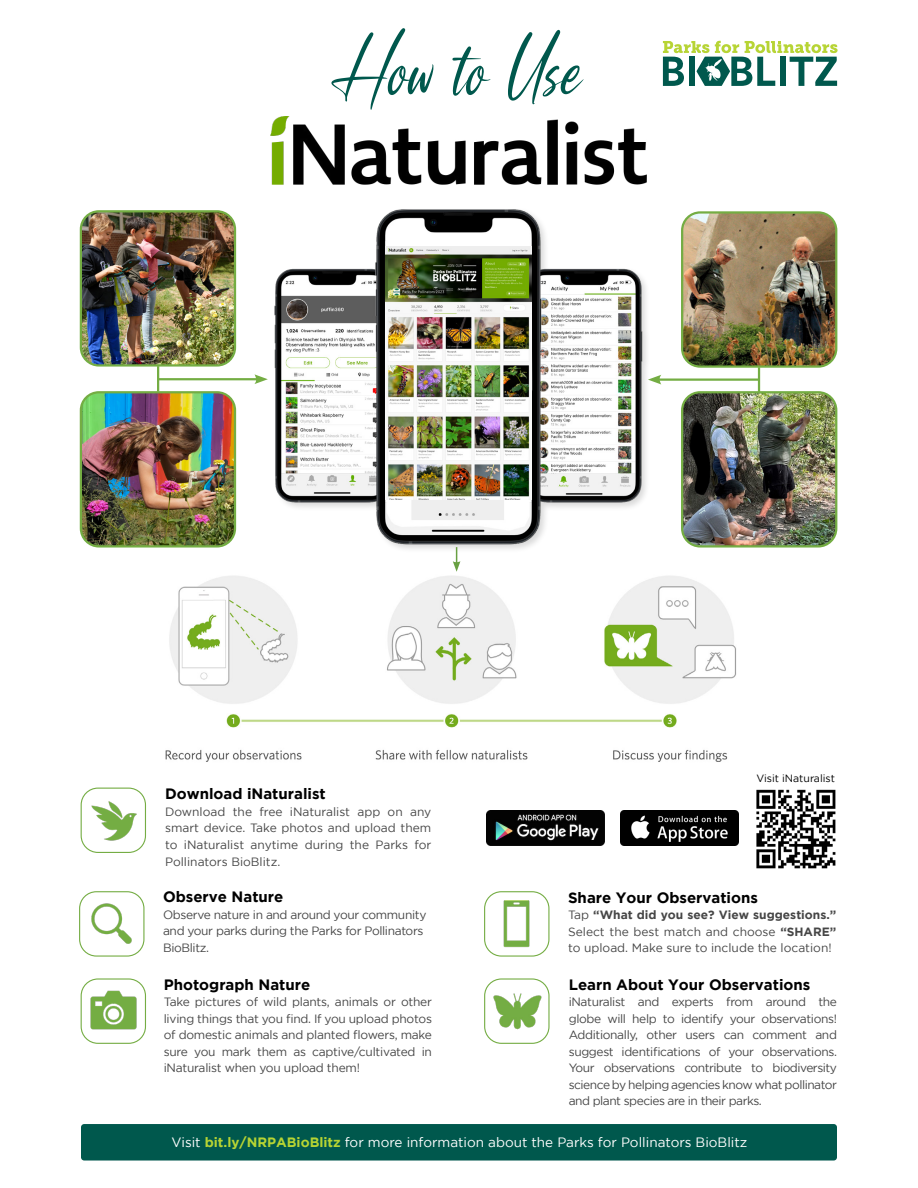
<style>
.page{position:relative;width:918px;height:1188px;background:#fff}
.page>*{position:absolute;margin:0;border:0;box-sizing:border-box;transform-origin:0 0}
.t1{font:75px "La Compagniedes Hirondelles";color:#00584d}
.t2{font:700 15px "Gotham";color:#000}
.t3{font:13.5px "Gotham";color:#fff}
.t4{font:12px/16.5px "Gotham";letter-spacing:-.03em;color:#464646;text-align:justify}
.t5{font:10.5px "Gotham";color:#000}
.s1{font-weight:700}
.s2{font-weight:700;color:#b7d433}
</style>
<div class="page">
<hr style="left:158px;top:378px;width:101px;height:2px;background:#74ad43">
<svg style="left:254px;top:374px;width:7px;height:10px"></svg>
<hr style="left:157px;top:366px;width:2px;height:26px;background:#74ad43">
<img style="left:261px;top:209px;width:386px;height:340px">
<img style="left:271px;top:116px;width:375px;height:69px">
<img style="left:81px;top:788px;width:64px;height:64px">
<div style="left:81px;top:788px;width:65px;height:65px;border:1px solid #75ad44;border-radius:17px"></div>
<img style="left:91px;top:903px;width:41px;height:41px">
<div style="left:79px;top:891px;width:65px;height:66px;border:1px solid #75ad44;border-radius:17px"></div>
<div style="left:81px;top:1124px;width:756px;height:37px;background:#00584d;border-radius:3px"></div>
<img style="left:81px;top:213px;width:152px;height:151px">
<div style="left:80px;top:210px;width:156px;height:157px;border:2px solid #74ad43;border-radius:18px"></div>
<img style="left:81px;top:394px;width:154px;height:151px">
<div style="left:80px;top:391px;width:156px;height:157px;border:2px solid #74ad43;border-radius:18px"></div>
<img style="left:684px;top:214px;width:152px;height:151px">
<div style="left:681px;top:211px;width:156px;height:157px;border:2px solid #74ad43;border-radius:18px"></div>
<img style="left:684px;top:394px;width:152px;height:151px">
<div style="left:681px;top:391px;width:156px;height:157px;border:2px solid #74ad43;border-radius:18px"></div>
<hr style="left:657px;top:379px;width:102px;height:2px;background:#74ad43">
<svg style="left:648px;top:375px;width:13px;height:10px"></svg>
<hr style="left:758px;top:367px;width:2px;height:26px;background:#74ad43">
<img style="left:165px;top:576px;width:571px;height:186px">
<img style="left:86px;top:983px;width:55px;height:47px">
<div style="left:81px;top:978px;width:65px;height:66px;border:1px solid #75ad44;border-radius:17px"></div>
<img style="left:503px;top:900px;width:27px;height:48px">
<div style="left:484px;top:891px;width:65px;height:66px;border:1px solid #75ad44;border-radius:17px"></div>
<img style="left:488px;top:983px;width:58px;height:57px">
<div style="left:484px;top:978px;width:66px;height:66px;border:1px solid #75ad44;border-radius:17px"></div>
<img style="left:486px;top:811px;width:118px;height:35px">
<img style="left:621px;top:811px;width:118px;height:35px">
<svg style="left:453px;top:547px;width:7px;height:25px"></svg>
<svg style="left:663px;top:41px;width:175px;height:45px"></svg>
<img style="left:385px;top:247px;width:146px;height:252px">
<img style="left:756px;top:790px;width:80px;height:78px">
<h1 class="t1" style="left:333px;top:22px;width:251px">How to Use</h1>
<p class="t2" style="left:165px;top:785px;width:162px">Download iNaturalist</p>
<p class="t4" style="left:165px;top:803px;width:268px">Download the free iNaturalist app on any smart device. Take photos and upload them to iNaturalist anytime during the Parks for Pollinators BioBlitz.</p>
<p class="t5" style="left:756px;top:773px;width:80px">Visit iNaturalist</p>
<p class="t2" style="left:163px;top:888px;width:122px">Observe Nature</p>
<p class="t4" style="left:163px;top:906px;width:265px;text-align:left">Observe nature in and around your community and your parks during the Parks for Pollinators<br>BioBlitz.</p>
<p class="t2" style="left:164px;top:976px;width:148px">Photograph Nature</p>
<p class="t4" style="left:164px;top:994px;width:270px">Take pictures of wild plants, animals or other living things that you find. If you upload photos of domestic animals and planted flowers, make sure you mark them as captive/cultivated in iNaturalist when you upload them!</p>
<p class="t2" style="left:568px;top:889px;width:191px">Share Your Observations</p>
<p class="t4" style="left:568px;top:906px;width:270px">Tap <span class="s1">“What did you see? View suggestions.” </span>Select the best match and choose <span class="s1">“SHARE” </span>to upload. Make sure to include the location!</p>
<p class="t2" style="left:569px;top:976px;width:243px">Learn About Your Observations</p>
<p class="t4" style="left:569px;top:994px;width:270px">iNaturalist and experts from around the globe will help to identify your observations!<br>Additionally, other users can comment and suggest identifications of your observations.<br>Your observations contribute to biodiversity science by helping agencies know what pollinator and plant species are in their parks.</p>
<p class="t3" style="left:172px;top:1135px;width:577px">Visit <span class="s2">bit.ly/NRPABioBlitz</span> for more information about the Parks for Pollinators BioBlitz</p>
</div>
